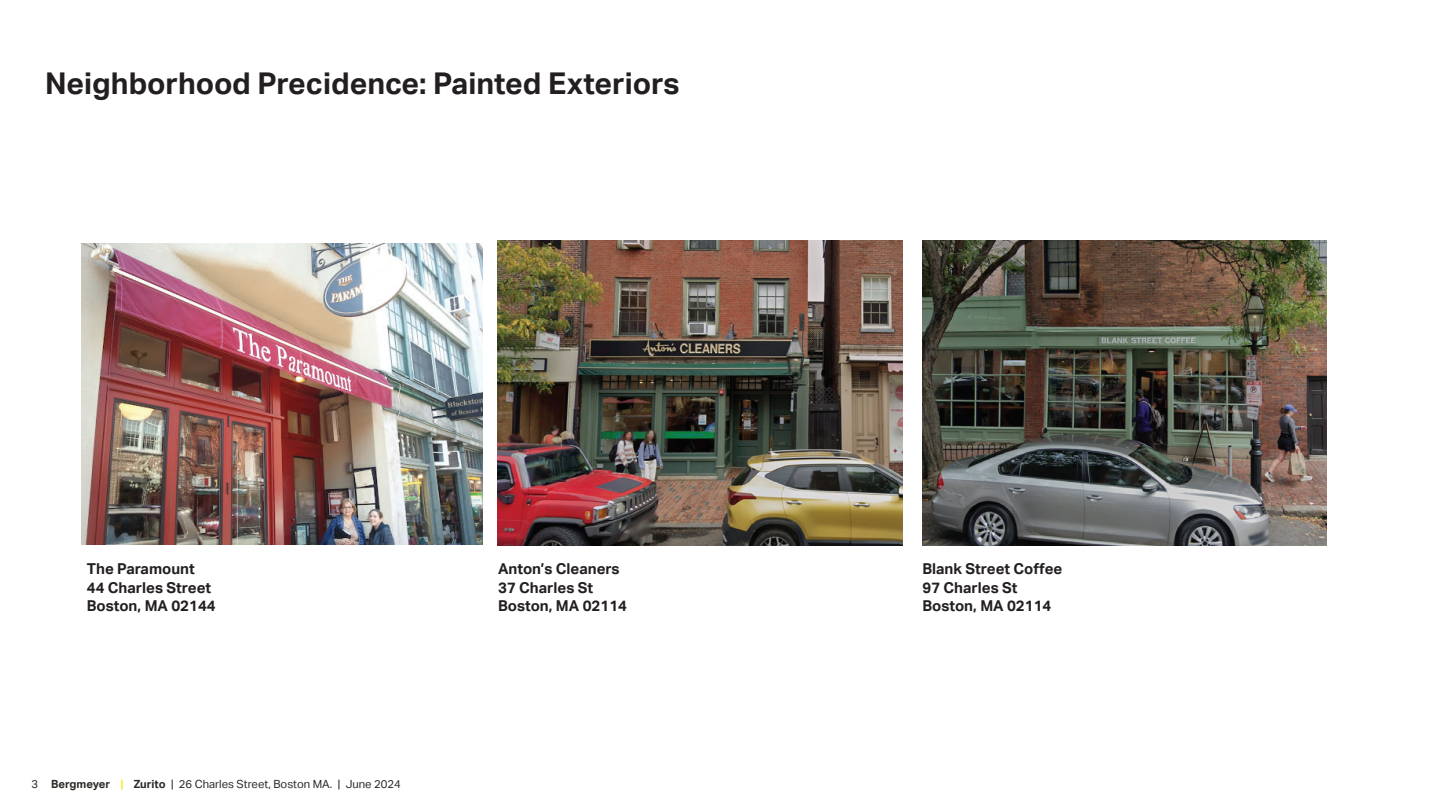
<style>
.page{position:relative;width:1440px;height:810px;background:#fff}
.page>*{position:absolute;margin:0;border:0;box-sizing:border-box;transform-origin:0 0}
.t1{font:700 30px "Aktiv Grotesk";color:#231f20}
.t2{font:700 15px/18.8px "Aktiv Grotesk";color:#231f20}
.t3{font:11.25px "Aktiv Grotesk";color:#2b2824}
.s1{font-weight:700}
.s2{font-weight:700;color:#f4ec21}
.s3{font-family:"Aktiv Grotesk Ex"}
</style>
<div class="page">
<img style="left:81px;top:243px;width:401px;height:301px">
<img style="left:497px;top:241px;width:405px;height:304px">
<img style="left:922px;top:241px;width:405px;height:304px">
<h1 class="t1" style="left:45px;top:66px;width:636px">Neighborhood Precidence: Painted Exteriors</h1>
<p class="t2" style="left:87px;top:559px;width:130px">The Paramount<br>44 Charles Street<br>Boston, MA 02144</p>
<p class="t2" style="left:922px;top:559px;width:141px">Blank Street Coffee<br>97 Charles St<br>Boston, MA 02114</p>
<p class="t2" style="left:498px;top:559px;width:130px">Anton’s Cleaners<br>37 Charles St<br>Boston, MA 02114</p>
<p class="t3" style="left:31px;top:777px;width:371px">3 <span class="s1">Bergmeyer</span> <span class="s2">|</span> <span class="s1">Zurito</span> <span class="s3">|</span> 26 Charles Street, Boston MA. <span class="s3">|</span> June 2024</p>
</div>
